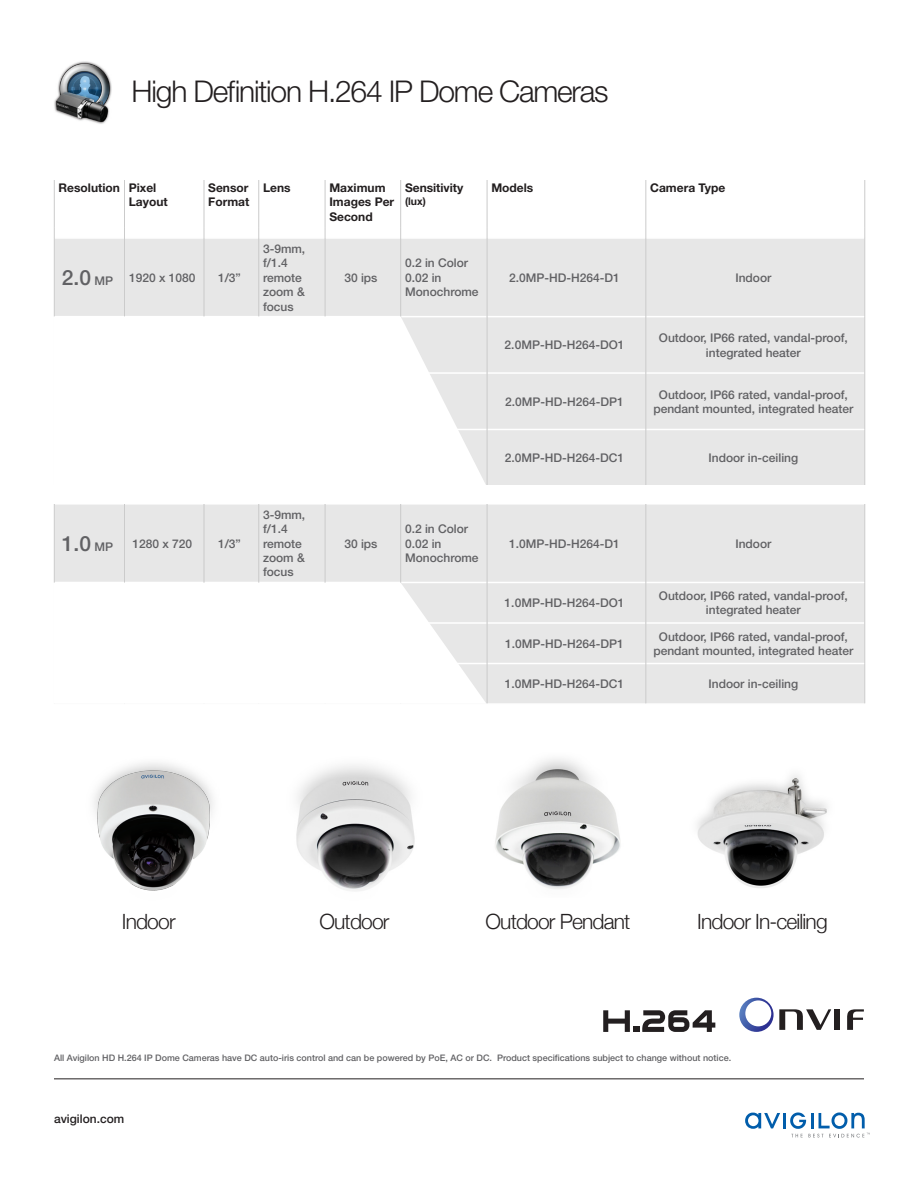
<style>
.page{position:relative;width:918px;height:1188px;background:#fff}
.page>*{position:absolute;margin:0;border:0;box-sizing:border-box;transform-origin:0 0}
.t1{font:300 30px "Helvetica Neue LT Std";letter-spacing:-.04em;color:#231f20}
.t2{font:300 21px "Helvetica Neue";letter-spacing:-.04em;color:#231f20}
.t3{font:500 21px "Helvetica Neue LT Std";color:#616164}
.t4{font:500 12px/14.4px "Helvetica Neue LT Std";color:#616164}
.t5{font:700 12px/14.4px "Helvetica Neue LT Std";color:#231f20}
.t6{font:500 12px "Helvetica Neue LT Std";color:#231f20}
.t7{font:700 10.5px "Helvetica Neue LT Std";color:#231f20}
.t8{font:500 9px "Helvetica Neue LT Std";color:#616164}
.s1{font-size:12px}
</style>
<div class="page">
<svg style="left:745px;top:1113px;width:35px;height:16px"></svg>
<hr style="left:783px;top:1113px;width:3px;height:15px;background:#015dab">
<svg style="left:790px;top:1112px;width:80px;height:26px"></svg>
<hr style="left:54px;top:1078px;width:810px;height:1px;background:#231f20">
<div style="left:55px;top:239px;width:809px;height:464px;background:#e7e7e7"></div>
<hr style="left:487px;top:316px;width:159px;height:1px;background:#fff">
<hr style="left:646px;top:316px;width:218px;height:1px;background:#fff">
<hr style="left:487px;top:372px;width:159px;height:2px;background:#fff">
<hr style="left:646px;top:372px;width:218px;height:2px;background:#fff">
<hr style="left:487px;top:429px;width:159px;height:1px;background:#fff">
<hr style="left:646px;top:429px;width:218px;height:1px;background:#fff">
<hr style="left:55px;top:503px;width:69px;height:2px;background:#fff">
<hr style="left:125px;top:503px;width:79px;height:2px;background:#fff">
<hr style="left:204px;top:503px;width:54px;height:2px;background:#fff">
<hr style="left:259px;top:503px;width:66px;height:2px;background:#fff">
<hr style="left:325px;top:503px;width:75px;height:2px;background:#fff">
<hr style="left:401px;top:503px;width:86px;height:2px;background:#fff">
<hr style="left:487px;top:503px;width:159px;height:2px;background:#fff">
<hr style="left:646px;top:503px;width:218px;height:2px;background:#fff">
<hr style="left:55px;top:582px;width:69px;height:1px;background:#fff">
<hr style="left:125px;top:582px;width:79px;height:1px;background:#fff">
<hr style="left:204px;top:582px;width:54px;height:1px;background:#fff">
<hr style="left:259px;top:582px;width:66px;height:1px;background:#fff">
<hr style="left:401px;top:582px;width:86px;height:1px;background:#fff">
<hr style="left:487px;top:582px;width:159px;height:1px;background:#fff">
<hr style="left:646px;top:582px;width:218px;height:1px;background:#fff">
<hr style="left:401px;top:622px;width:86px;height:2px;background:#fff">
<hr style="left:487px;top:622px;width:159px;height:2px;background:#fff">
<hr style="left:646px;top:622px;width:218px;height:2px;background:#fff">
<hr style="left:401px;top:663px;width:86px;height:1px;background:#fff">
<hr style="left:487px;top:663px;width:159px;height:1px;background:#fff">
<hr style="left:646px;top:663px;width:218px;height:1px;background:#fff">
<hr style="left:401px;top:316px;width:86px;height:1px;background:#fff">
<hr style="left:401px;top:372px;width:86px;height:2px;background:#fff">
<hr style="left:401px;top:429px;width:86px;height:1px;background:#fff">
<hr style="left:325px;top:582px;width:75px;height:1px;background:#fff">
<hr style="left:54px;top:180px;width:1px;height:48px;background:#cbcbcb">
<hr style="left:124px;top:180px;width:1px;height:48px;background:#cbcbcb">
<hr style="left:204px;top:180px;width:1px;height:48px;background:#cbcbcb">
<hr style="left:258px;top:180px;width:1px;height:48px;background:#cbcbcb">
<hr style="left:325px;top:180px;width:1px;height:48px;background:#cbcbcb">
<hr style="left:400px;top:180px;width:1px;height:48px;background:#cbcbcb">
<hr style="left:487px;top:180px;width:1px;height:48px;background:#cbcbcb">
<hr style="left:646px;top:180px;width:1px;height:48px;background:#cbcbcb">
<hr style="left:864px;top:180px;width:1px;height:48px;background:#cbcbcb">
<hr style="left:54px;top:238px;width:1px;height:79px;background:#cbcbcb">
<hr style="left:124px;top:238px;width:1px;height:79px;background:#cbcbcb">
<hr style="left:204px;top:238px;width:1px;height:79px;background:#cbcbcb">
<hr style="left:258px;top:238px;width:1px;height:79px;background:#cbcbcb">
<hr style="left:325px;top:238px;width:1px;height:79px;background:#cbcbcb">
<hr style="left:400px;top:238px;width:1px;height:79px;background:#cbcbcb">
<hr style="left:487px;top:238px;width:1px;height:79px;background:#cbcbcb">
<hr style="left:646px;top:238px;width:1px;height:79px;background:#cbcbcb">
<hr style="left:864px;top:238px;width:1px;height:79px;background:#cbcbcb">
<hr style="left:487px;top:317px;width:1px;height:56px;background:#cbcbcb">
<hr style="left:646px;top:317px;width:1px;height:56px;background:#cbcbcb">
<hr style="left:864px;top:317px;width:1px;height:56px;background:#cbcbcb">
<hr style="left:487px;top:373px;width:1px;height:56px;background:#cbcbcb">
<hr style="left:646px;top:373px;width:1px;height:56px;background:#cbcbcb">
<hr style="left:864px;top:373px;width:1px;height:56px;background:#cbcbcb">
<hr style="left:487px;top:429px;width:1px;height:57px;background:#cbcbcb">
<hr style="left:646px;top:429px;width:1px;height:57px;background:#cbcbcb">
<hr style="left:864px;top:429px;width:1px;height:57px;background:#cbcbcb">
<hr style="left:54px;top:504px;width:1px;height:78px;background:#cbcbcb">
<hr style="left:124px;top:504px;width:1px;height:78px;background:#cbcbcb">
<hr style="left:204px;top:504px;width:1px;height:78px;background:#cbcbcb">
<hr style="left:258px;top:504px;width:1px;height:78px;background:#cbcbcb">
<hr style="left:325px;top:504px;width:1px;height:78px;background:#cbcbcb">
<hr style="left:400px;top:504px;width:1px;height:78px;background:#cbcbcb">
<hr style="left:487px;top:504px;width:1px;height:78px;background:#cbcbcb">
<hr style="left:646px;top:504px;width:1px;height:78px;background:#cbcbcb">
<hr style="left:864px;top:504px;width:1px;height:78px;background:#cbcbcb">
<hr style="left:54px;top:582px;width:1px;height:41px;background:#cbcbcb">
<hr style="left:124px;top:582px;width:1px;height:41px;background:#cbcbcb">
<hr style="left:204px;top:582px;width:1px;height:41px;background:#cbcbcb">
<hr style="left:258px;top:582px;width:1px;height:41px;background:#cbcbcb">
<hr style="left:325px;top:582px;width:1px;height:41px;background:#cbcbcb">
<hr style="left:400px;top:582px;width:1px;height:41px;background:#cbcbcb">
<hr style="left:487px;top:582px;width:1px;height:41px;background:#cbcbcb">
<hr style="left:646px;top:582px;width:1px;height:41px;background:#cbcbcb">
<hr style="left:864px;top:582px;width:1px;height:41px;background:#cbcbcb">
<hr style="left:487px;top:623px;width:1px;height:41px;background:#cbcbcb">
<hr style="left:646px;top:623px;width:1px;height:41px;background:#cbcbcb">
<hr style="left:864px;top:623px;width:1px;height:41px;background:#cbcbcb">
<hr style="left:487px;top:664px;width:1px;height:39px;background:#cbcbcb">
<hr style="left:646px;top:664px;width:1px;height:39px;background:#cbcbcb">
<hr style="left:864px;top:664px;width:1px;height:39px;background:#cbcbcb">
<div style="left:44px;top:485px;width:831px;height:19px;background:#fff"></div>
<img style="left:54px;top:61px;width:58px;height:63px">
<svg style="left:54px;top:316px;width:432px;height:169px"></svg>
<svg style="left:54px;top:583px;width:432px;height:120px"></svg>
<div style="left:834px;top:1009px;width:6px;height:21px;background:#231f20"></div>
<svg style="left:847px;top:1009px;width:17px;height:21px"></svg>
<svg style="left:739px;top:998px;width:92px;height:34px"></svg>
<svg style="left:603px;top:1010px;width:112px;height:22px"></svg>
<img style="left:94px;top:763px;width:119px;height:128px">
<img style="left:495px;top:759px;width:126px;height:130px">
<img style="left:697px;top:775px;width:130px;height:113px">
<img style="left:296px;top:765px;width:119px;height:126px">
<p class="t1" style="left:132px;top:73px;width:479px">High Definition H.264 IP Dome Cameras</p>
<p class="t5" style="left:59px;top:180px;width:63px">Resolution</p>
<p class="t5" style="left:129px;top:180px;width:29px">Pixel</p>
<p class="t5" style="left:129px;top:195px;width:40px">Layout</p>
<p class="t5" style="left:208px;top:180px;width:43px">Sensor<br>Format</p>
<p class="t5" style="left:263px;top:180px;width:29px">Lens</p>
<p class="t5" style="left:329px;top:180px;width:66px">Maximum<br>Images Per<br>Second</p>
<p class="t5" style="left:405px;top:180px;width:60px">Sensitivity</p>
<p class="t7" style="left:405px;top:194px;width:22px">(lux)</p>
<p class="t5" style="left:491px;top:180px;width:43px">Models</p>
<p class="t5" style="left:650px;top:180px;width:77px">Camera Type</p>
<p class="t3" style="left:62px;top:265px;width:53px">2.0 <span class="s1">MP</span></p>
<p class="t4" style="left:129px;top:270px;width:68px">1920 x 1080</p>
<p class="t4" style="left:218px;top:270px;width:24px">1/3”</p>
<p class="t4" style="left:263px;top:241px;width:44px">3-9mm, f/1.4</p>
<p class="t4" style="left:263px;top:270px;width:43px">remote zoom &amp; focus</p>
<p class="t4" style="left:344px;top:270px;width:35px">30 ips</p>
<p class="t3" style="left:62px;top:531px;width:53px">1.0 <span class="s1">MP</span></p>
<p class="t4" style="left:132px;top:536px;width:61px">1280 x 720</p>
<p class="t4" style="left:218px;top:536px;width:24px">1/3”</p>
<p class="t4" style="left:263px;top:507px;width:44px">3-9mm, f/1.4</p>
<p class="t4" style="left:263px;top:536px;width:43px">remote zoom &amp; focus</p>
<p class="t4" style="left:344px;top:536px;width:35px">30 ips</p>
<p class="t4" style="left:405px;top:256px;width:65px">0.2 in Color</p>
<p class="t4" style="left:405px;top:270px;width:75px">0.02 in<br>Monochrome</p>
<p class="t4" style="left:509px;top:270px;width:112px">2.0MP-HD-H264-D1</p>
<p class="t4" style="left:735px;top:270px;width:38px">Indoor</p>
<p class="t4" style="left:505px;top:338px;width:121px">2.0MP-HD-H264-DO1</p>
<p class="t4" style="left:659px;top:331px;width:190px;text-align:center">Outdoor, IP66 rated, vandal-proof, integrated heater</p>
<p class="t4" style="left:505px;top:394px;width:120px">2.0MP-HD-H264-DP1</p>
<p class="t4" style="left:653px;top:387px;width:202px;text-align:center">Outdoor, IP66 rated, vandal-proof, pendant mounted, integrated heater</p>
<p class="t4" style="left:505px;top:451px;width:121px">2.0MP-HD-H264-DC1</p>
<p class="t4" style="left:709px;top:451px;width:91px">Indoor in-ceiling</p>
<p class="t4" style="left:405px;top:522px;width:65px">0.2 in Color</p>
<p class="t4" style="left:405px;top:536px;width:75px">0.02 in<br>Monochrome</p>
<p class="t4" style="left:509px;top:536px;width:112px">1.0MP-HD-H264-D1</p>
<p class="t4" style="left:735px;top:536px;width:38px">Indoor</p>
<p class="t4" style="left:505px;top:596px;width:121px">1.0MP-HD-H264-DO1</p>
<p class="t4" style="left:659px;top:588px;width:190px;text-align:center">Outdoor, IP66 rated, vandal-proof, integrated heater</p>
<p class="t4" style="left:505px;top:636px;width:120px">1.0MP-HD-H264-DP1</p>
<p class="t4" style="left:653px;top:629px;width:202px;text-align:center">Outdoor, IP66 rated, vandal-proof, pendant mounted, integrated heater</p>
<p class="t4" style="left:505px;top:677px;width:121px">1.0MP-HD-H264-DC1</p>
<p class="t4" style="left:709px;top:677px;width:91px">Indoor in-ceiling</p>
<p class="t2" style="left:122px;top:908px;width:55px">Indoor</p>
<p class="t2" style="left:320px;top:908px;width:72px">Outdoor</p>
<p class="t2" style="left:486px;top:908px;width:147px">Outdoor Pendant</p>
<p class="t2" style="left:697px;top:908px;width:132px">Indoor In-ceiling</p>
<p class="t8" style="left:54px;top:1052px;width:679px">All Avigilon HD H.264 IP Dome Cameras have DC auto-iris control and can be powered by PoE, AC or DC. Product specifications subject to change without notice.</p>
<p class="t6" style="left:54px;top:1111px;width:72px">avigilon.com</p>
</div>
